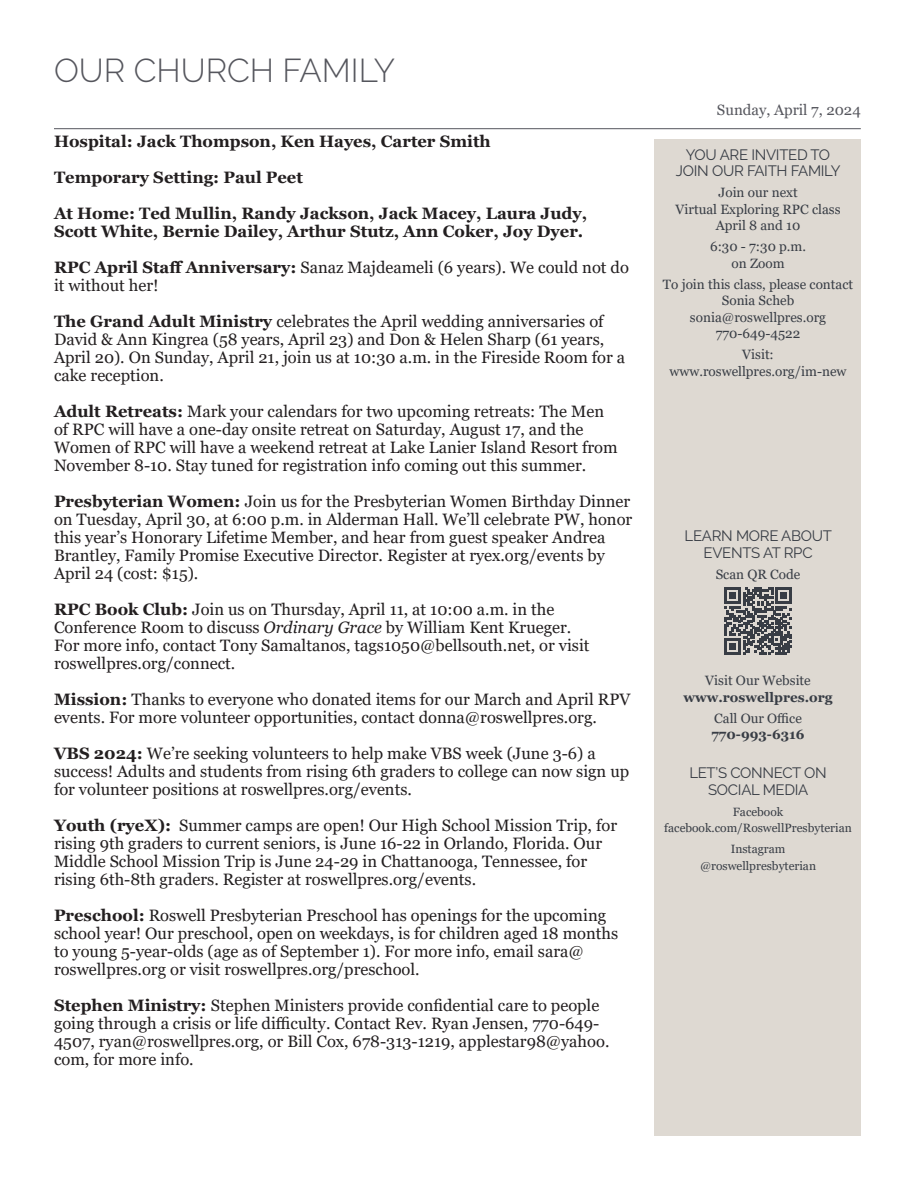
<style>
.page{position:relative;width:918px;height:1188px;background:#fff}
.page>*{position:absolute;margin:0;border:0;box-sizing:border-box;transform-origin:0 0}
.t1{font:300 33px "Raleway";color:#55565d}
.t2{font:16.5px/18px "Georgia";color:#231f20}
.t3{font:700 16.5px/18px "Georgia";color:#231f20}
.t4{font:15px/16.5px "Raleway";letter-spacing:-.02em;color:#383d45;text-align:center}
.t5{font:15px "Georgia";color:#55565d}
.t6{font:13.5px/16.5px "Georgia";color:#383d45;text-align:center}
.t7{font:700 13.5px/16.5px "Georgia";color:#383d45;text-align:center}
.t8{font:12px/16.5px "Georgia";color:#383d45;text-align:center}
.s1{font-weight:700}
.s2{font-style:italic}
.s3{font-weight:400}
</style>
<div class="page">
<div style="left:655px;top:139px;width:206px;height:996px;background:#ded9d2"></div>
<svg style="left:724px;top:587px;width:68px;height:68px"></svg>
<hr style="left:54px;top:128px;width:807px;height:1px;background:#55565d">
<p class="t1" style="left:54px;top:52px;width:343px">OUR CHURCH FAMILY</p>
<p class="t3" style="left:54px;top:133px;width:438px">Hospital: Jack Thompson, Ken Hayes, Carter Smith</p>
<p class="t3" style="left:54px;top:169px;width:250px">Temporary Setting: Paul Peet</p>
<p class="t3" style="left:54px;top:205px;width:535px">At Home: Ted Mullin, Randy Jackson, Jack Macey, Laura Judy,<br>Scott White, Bernie Dailey, Arthur Stutz, Ann Coker, Joy Dyer.</p>
<p class="t2" style="left:54px;top:259px;width:576px"><span class="s1">RPC April Staff Anniversary:</span> Sanaz Majdeameli (6 years). We could not do it without her!</p>
<p class="t2" style="left:54px;top:313px;width:573px"><span class="s1">The Grand Adult Ministry</span> celebrates the April wedding anniversaries of David &amp; Ann Kingrea (58 years, April 23) and Don &amp; Helen Sharp (61 years, April 20). On Sunday, April 21, join us at 10:30 a.m. in the Fireside Room for a cake reception.</p>
<p class="t2" style="left:54px;top:403px;width:565px"><span class="s1">Adult Retreats:</span> Mark your calendars for two upcoming retreats: The Men of RPC will have a one-day onsite retreat on Saturday, August 17, and the Women of RPC will have a weekend retreat at Lake Lanier Island Resort from November 8-10. Stay tuned for registration info coming out this summer.</p>
<p class="t2" style="left:54px;top:493px;width:580px"><span class="s1">Presbyterian Women:</span> Join us for the Presbyterian Women Birthday Dinner on Tuesday, April 30, at 6:00 p.m. in Alderman Hall. We’ll celebrate PW, honor this year’s Honorary Lifetime Member, and hear from guest speaker Andrea Brantley, Family Promise Executive Director. Register at ryex.org/events by April 24 (cost: $15).</p>
<p class="t2" style="left:54px;top:601px;width:537px"><span class="s1">RPC Book Club:</span> Join us on Thursday, April 11, at 10:00 a.m. in the Conference Room to discuss <span class="s2">Ordinary Grace</span> by William Kent Krueger.<br>For more info, contact Tony Samaltanos, tags1050@bellsouth.net, or visit roswellpres.org/connect.</p>
<p class="t2" style="left:54px;top:691px;width:578px"><span class="s1">Mission:</span> Thanks to everyone who donated items for our March and April RPV events. For more volunteer opportunities, contact donna@roswellpres.org.</p>
<p class="t2" style="left:54px;top:745px;width:577px"><span class="s1">VBS 2024:</span> We’re seeking volunteers to help make VBS week (June 3-6) a success! Adults and students from rising 6th graders to college can now sign up for volunteer positions at roswellpres.org/events.</p>
<p class="t2" style="left:54px;top:817px;width:565px"><span class="s1">Youth (ryeX):</span> Summer camps are open! Our High School Mission Trip, for rising 9th graders to current seniors, is June 16-22 in Orlando, Florida. Our Middle School Mission Trip is June 24-29 in Chattanooga, Tennessee, for rising 6th-8th graders. Register at roswellpres.org/events.</p>
<p class="t2" style="left:54px;top:907px;width:566px"><span class="s1">Preschool:</span> Roswell Presbyterian Preschool has openings for the upcoming school year! Our preschool, open on weekdays, is for children aged 18 months to young 5-year-olds (age as of September 1). For more info, email sara@ roswellpres.org or visit roswellpres.org/preschool.</p>
<p class="t2" style="left:54px;top:997px;width:557px"><span class="s1">Stephen Ministry:</span> Stephen Ministers provide confidential care to people going through a crisis or life difficulty. Contact Rev. Ryan Jensen, 770-649- 4507, ryan@roswellpres.org, or Bill Cox, 678-313-1219, applestar98@yahoo. com, for more info.</p>
<p class="t5" style="left:717px;top:101px;width:145px">Sunday, April 7, 2024</p>
<p class="t4" style="left:676px;top:146px;width:166px">YOU ARE INVITED TO<br>JOIN OUR FAITH FAMILY</p>
<p class="t6" style="left:676px;top:184px;width:166px">Join our next<br>Virtual Exploring RPC class<br>April 8 and 10</p>
<p class="t6" style="left:710px;top:238px;width:98px">6:30 - 7:30 p.m. on Zoom</p>
<p class="t6" style="left:663px;top:276px;width:192px">To join this class, please contact<br>Sonia Scheb sonia@roswellpres.org<br>770-649-4522</p>
<p class="t6" style="left:670px;top:346px;width:178px">Visit: www.roswellpres.org/im-new</p>
<p class="t4" style="left:685px;top:527px;width:149px">LEARN MORE ABOUT<br>EVENTS AT RPC</p>
<p class="t6" style="left:716px;top:566px;width:86px">Scan QR Code</p>
<p class="t7" style="left:684px;top:672px;width:150px"><span class="s3">Visit Our Website </span>www.roswellpres.org</p>
<p class="t6" style="left:712px;top:710px;width:95px;text-align:left">Call Our Office<br><span class="s1">770-993-6316</span></p>
<p class="t4" style="left:689px;top:764px;width:139px">LET’S CONNECT ON<br>SOCIAL MEDIA</p>
<p class="t8" style="left:664px;top:803px;width:189px">Facebook facebook.com/RoswellPresbyterian</p>
<p class="t8" style="left:700px;top:841px;width:118px">Instagram @roswellpresbyterian</p>
</div>
